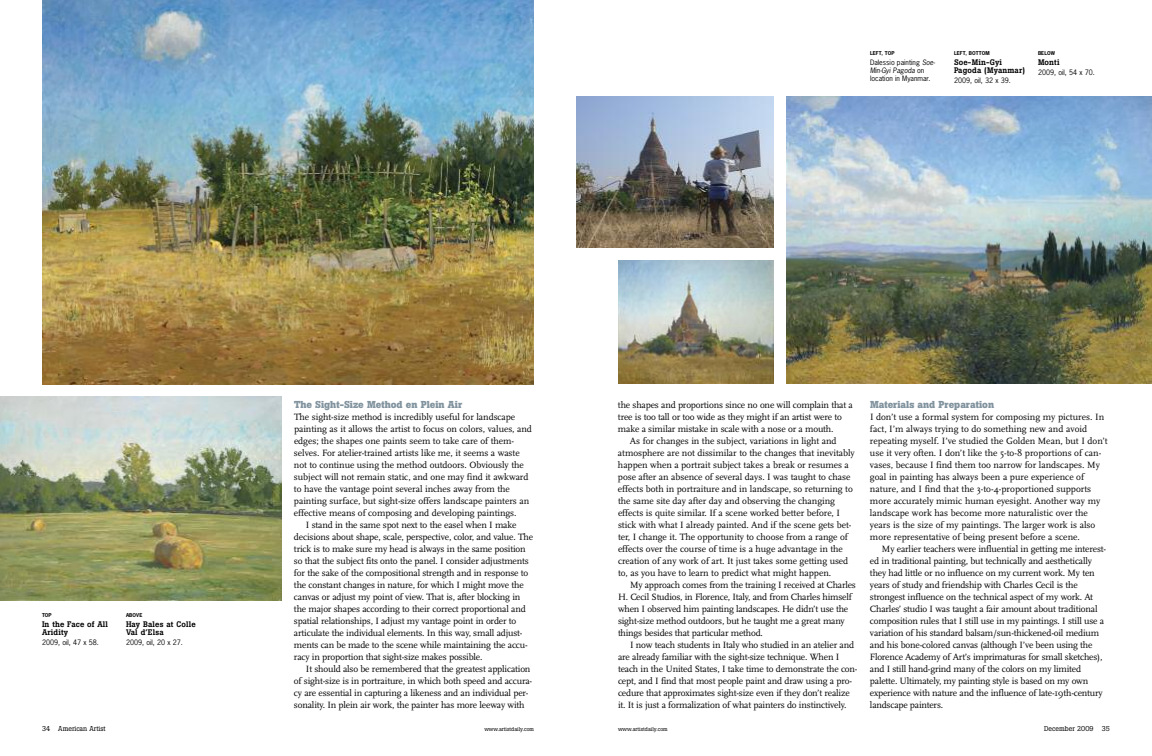
<style>
.page{position:relative;width:1152px;height:756px;background:#fff}
.page>*{position:absolute;margin:0;border:0;box-sizing:border-box;transform-origin:0 0}
.t1{font:700 10px "Boton";color:#81939e}
.t2{font:9.5px/12px "Scala";letter-spacing:-.02em;color:#000}
.t3{font:9.5px/12px "Scala";color:#000}
.t4{font:500 8px/8px "Boton";letter-spacing:.02em;color:#000}
.t5{font:7px/8px "News Gothic";color:#000}
.t6{font:7px "Boton";color:#000}
.t7{font:5.5px "Boton";color:#000}
.t8{font:700 5px "News Gothic";letter-spacing:.02em;color:#000}
.s1{font-style:italic}
</style>
<div class="page">
<img style="left:42px;top:0;width:492px;height:384px">
<img style="left:786px;top:96px;width:366px;height:288px">
<img style="left:0;top:396px;width:282px;height:205px">
<img style="left:576px;top:96px;width:198px;height:152px">
<img style="left:618px;top:260px;width:156px;height:124px">
<p class="t8" style="left:870px;top:50px;width:26px">LEFT, TOP</p>
<p class="t5" style="left:870px;top:59px;width:67px">Dalessio painting <span class="s1">Soe-<br>Min-Gyi Pagoda</span> on location in Myanmar.</p>
<p class="t8" style="left:954px;top:50px;width:37px">LEFT, BOTTOM</p>
<p class="t4" style="left:954px;top:59px;width:73px">Soe-Min-Gyi<br>Pagoda (Myanmar)</p>
<p class="t5" style="left:954px;top:77px;width:58px">2009, oil, 32 x 39.</p>
<p class="t8" style="left:1038px;top:50px;width:19px">BELOW</p>
<p class="t4" style="left:1038px;top:59px;width:23px">Monti</p>
<p class="t5" style="left:1038px;top:69px;width:58px">2009, oil, 54 x 70.</p>
<p class="t8" style="left:42px;top:612px;width:11px">TOP</p>
<p class="t4" style="left:42px;top:621px;width:68px">In the Face of All<br>Aridity</p>
<p class="t5" style="left:42px;top:639px;width:58px">2009, oil, 47 x 58.</p>
<p class="t8" style="left:126px;top:612px;width:18px">ABOVE</p>
<p class="t4" style="left:126px;top:621px;width:71px">Hay Bales at Colle<br>Val d’Elsa</p>
<p class="t5" style="left:126px;top:639px;width:58px">2009, oil, 20 x 27.</p>
<p class="t1" style="left:294px;top:401px;width:170px">The Sight-Size Method en Plein Air</p>
<p class="t2" style="left:294px;top:411px;width:223px">The sight-size method is incredibly useful for landscape</p>
<p class="t2" style="left:294px;top:423px;width:239px">painting as it allows the artist to focus on colors, values, and</p>
<p class="t2" style="left:294px;top:435px;width:222px">edges; the shapes one paints seem to take care of them-</p>
<p class="t2" style="left:294px;top:447px;width:227px">selves. For atelier-trained artists like me, it seems a waste</p>
<p class="t2" style="left:294px;top:459px;width:231px">not to continue using the method outdoors. Obviously the</p>
<p class="t2" style="left:294px;top:471px;width:236px">subject will not remain static, and one may find it awkward</p>
<p class="t2" style="left:294px;top:483px;width:217px">to have the vantage point several inches away from the</p>
<p class="t2" style="left:294px;top:495px;width:237px">painting surface, but sight-size offers landscape painters an</p>
<p class="t2" style="left:294px;top:507px;width:224px">effective means of composing and developing paintings.</p>
<p class="t2" style="left:306px;top:519px;width:212px">I stand in the same spot next to the easel when I make</p>
<p class="t2" style="left:294px;top:531px;width:241px">decisions about shape, scale, perspective, color, and value. The</p>
<p class="t2" style="left:294px;top:543px;width:233px">trick is to make sure my head is always in the same position</p>
<p class="t2" style="left:294px;top:555px;width:236px">so that the subject fits onto the panel. I consider adjustments</p>
<p class="t2" style="left:294px;top:567px;width:236px">for the sake of the compositional strength and in response to</p>
<p class="t2" style="left:294px;top:579px;width:231px">the constant changes in nature, for which I might move the</p>
<p class="t2" style="left:294px;top:591px;width:228px">canvas or adjust my point of view. That is, after blocking in</p>
<p class="t2" style="left:294px;top:603px;width:233px">the major shapes according to their correct proportional and</p>
<p class="t2" style="left:294px;top:615px;width:224px">spatial relationships, I adjust my vantage point in order to</p>
<p class="t2" style="left:294px;top:627px;width:230px">articulate the individual elements. In this way, small adjust-</p>
<p class="t2" style="left:294px;top:639px;width:235px">ments can be made to the scene while maintaining the accu-</p>
<p class="t2" style="left:294px;top:651px;width:190px">racy in proportion that sight-size makes possible.</p>
<p class="t2" style="left:306px;top:663px;width:226px">It should also be remembered that the greatest application</p>
<p class="t2" style="left:294px;top:675px;width:240px">of sight-size is in portraiture, in which both speed and accura-</p>
<p class="t2" style="left:294px;top:687px;width:236px">cy are essential in capturing a likeness and an individual per-</p>
<p class="t2" style="left:294px;top:699px;width:232px">sonality. In plein air work, the painter has more leeway with</p>
<p class="t2" style="left:618px;top:399px;width:236px">the shapes and proportions since no one will complain that a</p>
<p class="t2" style="left:618px;top:411px;width:225px">tree is too tall or too wide as they might if an artist were to</p>
<p class="t2" style="left:618px;top:423px;width:217px">make a similar mistake in scale with a nose or a mouth.</p>
<p class="t2" style="left:630px;top:435px;width:208px">As for changes in the subject, variations in light and</p>
<p class="t2" style="left:618px;top:447px;width:238px">atmosphere are not dissimilar to the changes that inevitably</p>
<p class="t2" style="left:618px;top:459px;width:232px">happen when a portrait subject takes a break or resumes a</p>
<p class="t2" style="left:618px;top:471px;width:234px">pose after an absence of several days. I was taught to chase</p>
<p class="t2" style="left:618px;top:483px;width:236px">effects both in portraiture and in landscape, so returning to</p>
<p class="t2" style="left:618px;top:495px;width:219px">the same site day after day and observing the changing</p>
<p class="t2" style="left:618px;top:507px;width:224px">effects is quite similar. If a scene worked better before, I</p>
<p class="t2" style="left:618px;top:519px;width:235px">stick with what I already painted. And if the scene gets bet-</p>
<p class="t2" style="left:618px;top:531px;width:231px">ter, I change it. The opportunity to choose from a range of</p>
<p class="t2" style="left:618px;top:543px;width:226px">effects over the course of time is a huge advantage in the</p>
<p class="t2" style="left:618px;top:555px;width:232px">creation of any work of art. It just takes some getting used</p>
<p class="t2" style="left:618px;top:567px;width:215px">to, as you have to learn to predict what might happen.</p>
<p class="t2" style="left:630px;top:579px;width:227px">My approach comes from the training I received at Charles</p>
<p class="t2" style="left:618px;top:591px;width:235px">H. Cecil Studios, in Florence, Italy, and from Charles himself</p>
<p class="t2" style="left:618px;top:603px;width:232px">when I observed him painting landscapes. He didn’t use the</p>
<p class="t2" style="left:618px;top:615px;width:228px">sight-size method outdoors, but he taught me a great many</p>
<p class="t2" style="left:618px;top:627px;width:146px">things besides that particular method.</p>
<p class="t2" style="left:630px;top:639px;width:226px">I now teach students in Italy who studied in an atelier and</p>
<p class="t2" style="left:618px;top:651px;width:223px">are already familiar with the sight-size technique. When I</p>
<p class="t2" style="left:618px;top:663px;width:241px">teach in the United States, I take time to demonstrate the con-</p>
<p class="t2" style="left:618px;top:675px;width:236px">cept, and I find that most people paint and draw using a pro-</p>
<p class="t2" style="left:618px;top:687px;width:233px">cedure that approximates sight-size even if they don’t realize</p>
<p class="t2" style="left:618px;top:699px;width:230px">it. It is just a formalization of what painters do instinctively.</p>
<p class="t1" style="left:870px;top:401px;width:126px">Materials and Preparation</p>
<p class="t3" style="left:870px;top:411px;width:239px">I don’t use a formal system for composing my pictures. In fact, I’m always trying to do something new and avoid repeating myself. I’ve studied the Golden Mean, but I don’t use it very often. I don’t like the 5-to-8 proportions of can&shy;vases, because I find them too narrow for landscapes. My goal in painting has always been a pure experience of nature, and I find that the 3-to-4-proportioned supports more accurately mimic human eyesight. Another way my landscape work has become more naturalistic over the years is the size of my paintings. The larger work is also more representative of being present before a scene.</p>
<p class="t2" style="left:870px;top:543px;width:238px;text-indent:12px">My earlier teachers were influential in getting me interest&shy;ed in traditional painting, but technically and aesthetically they had little or no influence on my current work. My ten years of study and friendship with Charles Cecil is the strongest influence on the technical aspect of my work. At Charles’ studio I was taught a fair amount about traditional composition rules that I still use in my paintings. I still use a variation of his standard balsam/sun-thickened-oil medium and his bone-colored canvas (although I’ve been using the Florence Academy of Art’s imprimaturas for small sketches), and I still hand-grind many of the colors on my limited palette. Ultimately, my painting style is based on my own experience with nature and the influence of late-19th-century landscape painters.</p>
<p class="t6" style="left:42px;top:726px;width:65px">34 American Artist</p>
<p class="t7" style="left:484px;top:727px;width:51px">www.artistdaily.com</p>
<p class="t7" style="left:618px;top:727px;width:51px">www.artistdaily.com</p>
<p class="t6" style="left:1044px;top:726px;width:67px">December 2009 35</p>
</div>
